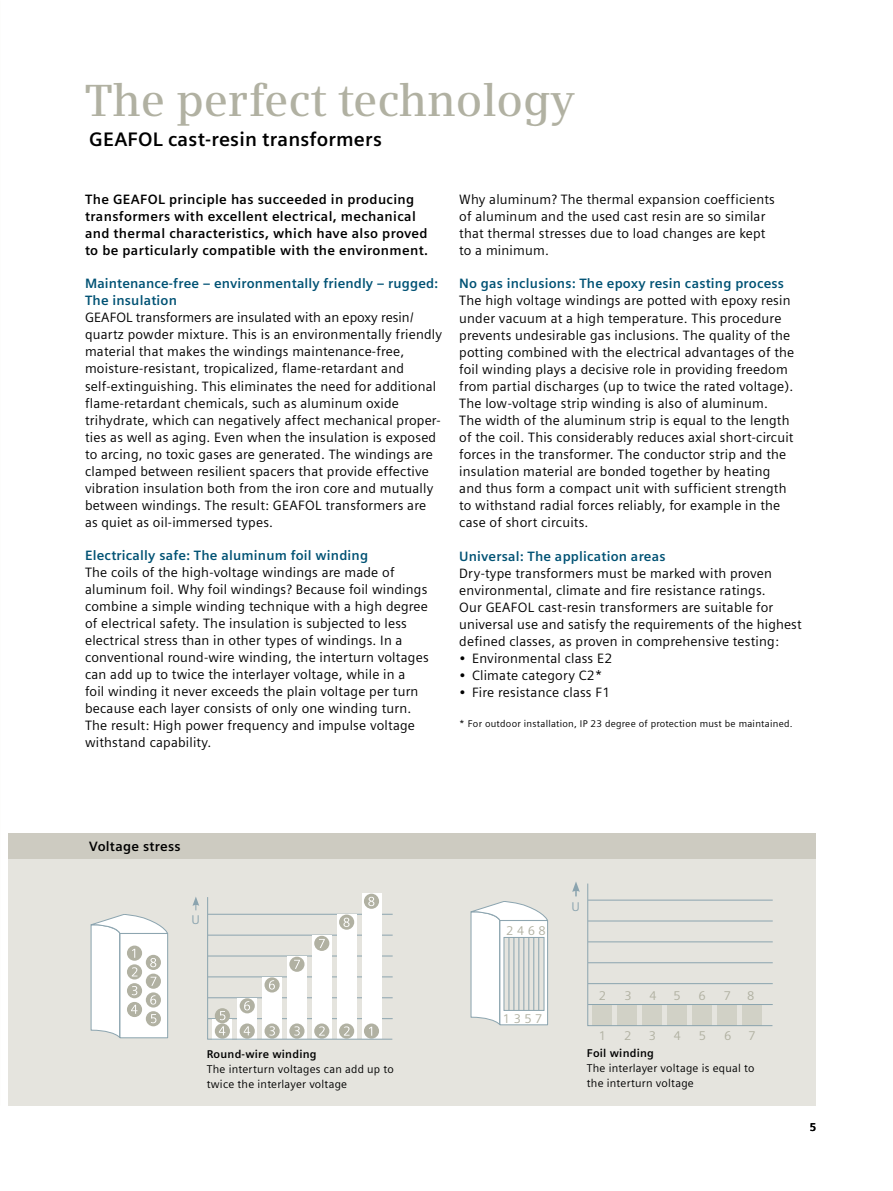
<style>
.page{position:relative;width:893px;height:1191px;background:#fff}
.page>*{position:absolute;margin:0;border:0;box-sizing:border-box;transform-origin:0 0}
.t1{font:600 45px "Siemens Serif";letter-spacing:-.005em;color:#b1b1a2}
.t2{font:700 19.5px "Siemens Sans";letter-spacing:.01em;color:#000}
.t3{font:13.5px/17px "Siemens Sans";letter-spacing:.015em;color:#000}
.t4{font:700 13.5px/17px "Siemens Sans";letter-spacing:.025em;color:#000}
.t5{font:700 13.5px/17px "Siemens Sans";letter-spacing:.015em;color:#005274}
.t6{font:12.6px "Siemens Sans";color:#b1b1a2}
.t7{font:12.6px "Siemens Sans";color:#8ba4af}
.t8{font:11.25px/14.9px "Siemens Sans";letter-spacing:.02em;color:#000}
.t9{font:700 11.25px "Siemens Sans";letter-spacing:.02em;color:#000}
.t10{font:9.75px "Siemens Sans";letter-spacing:.025em;color:#000}
</style>
<div class="page">
<div style="left:9px;top:833px;width:807px;height:273px;background:#e5e4de"></div>
<svg style="left:90px;top:914px;width:78px;height:125px;background:#edeeec"></svg>
<svg style="left:192px;top:897px;width:7px;height:13px"></svg>
<svg style="left:364px;top:893px;width:15px;height:15px"></svg>
<svg style="left:207px;top:896px;width:186px;height:143px"></svg>
<svg style="left:470px;top:901px;width:78px;height:125px;background:#f0f2f3"></svg>
<svg style="left:504px;top:937px;width:40px;height:73px"></svg>
<hr style="left:509px;top:937px;width:1px;height:73px;background:#8ba4af">
<hr style="left:514px;top:937px;width:1px;height:73px;background:#8ba4af">
<hr style="left:518px;top:937px;width:1px;height:73px;background:#8ba4af">
<hr style="left:523px;top:937px;width:1px;height:73px;background:#8ba4af">
<hr style="left:528px;top:937px;width:1px;height:73px;background:#8ba4af">
<hr style="left:533px;top:937px;width:1px;height:73px;background:#8ba4af">
<hr style="left:538px;top:937px;width:1px;height:73px;background:#8ba4af">
<svg style="left:572px;top:882px;width:8px;height:14px"></svg>
<svg style="left:587px;top:883px;width:186px;height:143px"></svg>
<div style="left:9px;top:833px;width:807px;height:26px;background:#cdcbc1"></div>
<h1 class="t1" style="left:85px;top:74px;width:491px">The perfect technology</h1>
<h2 class="t2" style="left:89px;top:128px;width:294px">GEAFOL cast-resin transformers</h2>
<p class="t4" style="left:85px;top:191px;width:344px">The GEAFOL principle has succeeded in producing transformers with excellent electrical, mechanical and thermal characteristics, which have also proved to be particularly compatible with the environment.</p>
<p class="t5" style="left:85px;top:275px;width:355px">Maintenance-free – environmentally friendly – rugged:<br>The insulation</p>
<p class="t3" style="left:85px;top:309px;width:359px">GEAFOL transformers are insulated with an epoxy resin/ quartz powder mixture. This is an environmentally friendly material that makes the windings maintenance-free, moisture-resistant, tropicalized, flame-retardant and self-extinguishing. This eliminates the need for additional flame-retardant chemicals, such as aluminum oxide trihydrate, which can negatively affect mechanical proper&shy;ties as well as aging. Even when the insulation is exposed to arcing, no toxic gases are generated. The windings are clamped between resilient spacers that provide effective vibration insulation both from the iron core and mutually between windings. The result: GEAFOL transformers are as quiet as oil-immersed types.</p>
<p class="t5" style="left:85px;top:547px;width:285px">Electrically safe: The aluminum foil winding</p>
<p class="t3" style="left:85px;top:564px;width:345px">The coils of the high-voltage windings are made of aluminum foil. Why foil windings? Because foil windings combine a simple winding technique with a high degree of electrical safety. The insulation is subjected to less electrical stress than in other types of windings. In a conventional round-wire winding, the interturn voltages can add up to twice the interlayer voltage, while in a<br>foil winding it never exceeds the plain voltage per turn because each layer consists of only one winding turn.<br>The result: High power frequency and impulse voltage withstand capability.</p>
<p class="t3" style="left:459px;top:191px;width:317px">Why aluminum? The thermal expansion coefficients of aluminum and the used cast resin are so similar that thermal stresses due to load changes are kept to a minimum.</p>
<p class="t5" style="left:459px;top:275px;width:326px">No gas inclusions: The epoxy resin casting process</p>
<p class="t3" style="left:459px;top:292px;width:337px">The high voltage windings are potted with epoxy resin under vacuum at a high temperature. This procedure prevents undesirable gas inclusions. The quality of the potting combined with the electrical advantages of the foil winding plays a decisive role in providing freedom from partial discharges (up to twice the rated voltage).<br>The low-voltage strip winding is also of aluminum.<br>The width of the aluminum strip is equal to the length of the coil. This considerably reduces axial short-circuit forces in the transformer. The conductor strip and the insulation material are bonded together by heating and thus form a compact unit with sufficient strength to withstand radial forces reliably, for example in the case of short circuits.</p>
<p class="t5" style="left:459px;top:547px;width:208px">Universal: The application areas</p>
<p class="t3" style="left:459px;top:564px;width:344px">Dry-type transformers must be marked with proven environmental, climate and fire resistance ratings.<br>Our GEAFOL cast-resin transformers are suitable for universal use and satisfy the requirements of the highest defined classes, as proven in comprehensive testing:</p>
<p class="t3" style="left:459px;top:650px;width:154px">• Environmental class E2</p>
<p class="t3" style="left:459px;top:667px;width:145px">• Climate category C2*</p>
<p class="t3" style="left:459px;top:684px;width:152px">• Fire resistance class F1</p>
<p class="t10" style="left:459px;top:717px;width:335px">* For outdoor installation, IP 23 degree of protection must be maintained.</p>
<p class="t4" style="left:89px;top:838px;width:93px">Voltage stress</p>
<p class="t7" style="left:191px;top:912px;width:10px">U</p>
<p class="t9" style="left:207px;top:1048px;width:111px">Round-wire winding</p>
<p class="t8" style="left:207px;top:1062px;width:188px">The interturn voltages can add up to twice the interlayer voltage</p>
<p class="t6" style="left:506px;top:923px;width:41px">2 4 6 8</p>
<p class="t6" style="left:503px;top:1011px;width:41px">1 3 5 7</p>
<p class="t7" style="left:572px;top:900px;width:10px">U</p>
<p class="t6" style="left:599px;top:988px;width:9px">2</p>
<p class="t6" style="left:624px;top:988px;width:9px">3</p>
<p class="t6" style="left:649px;top:988px;width:9px">4</p>
<p class="t6" style="left:674px;top:988px;width:9px">5</p>
<p class="t6" style="left:699px;top:988px;width:9px">6</p>
<p class="t6" style="left:724px;top:988px;width:9px">7</p>
<p class="t6" style="left:747px;top:988px;width:9px">8</p>
<p class="t6" style="left:599px;top:1028px;width:9px">1</p>
<p class="t6" style="left:624px;top:1028px;width:9px">2</p>
<p class="t6" style="left:649px;top:1028px;width:9px">3</p>
<p class="t6" style="left:674px;top:1028px;width:9px">4</p>
<p class="t6" style="left:699px;top:1028px;width:9px">5</p>
<p class="t6" style="left:724px;top:1028px;width:9px">6</p>
<p class="t6" style="left:749px;top:1028px;width:9px">7</p>
<p class="t9" style="left:587px;top:1046px;width:69px">Foil winding</p>
<p class="t8" style="left:587px;top:1060px;width:169px">The interlayer voltage is equal to the interturn voltage</p>
<p class="t9" style="left:810px;top:1120px;width:8px">5</p>
</div>
